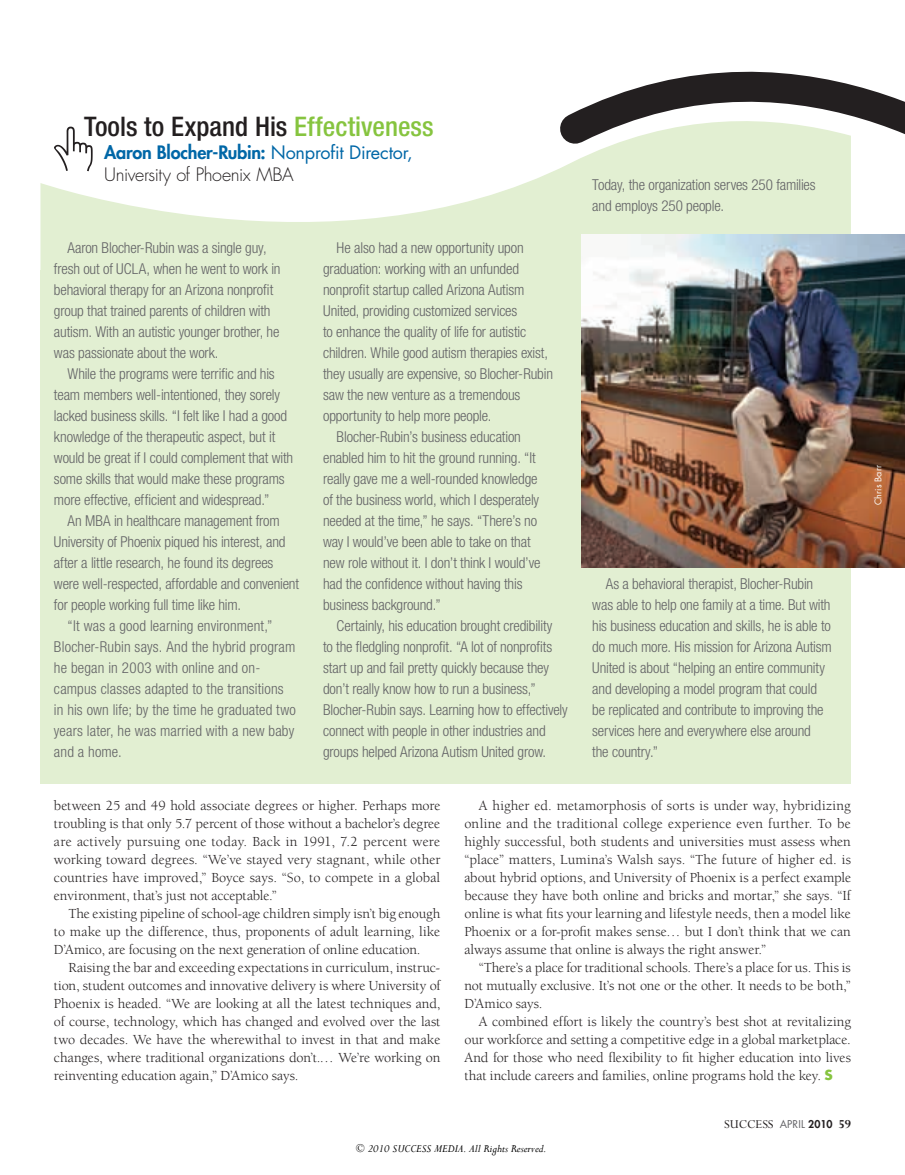
<style>
.page{position:relative;width:905px;height:1175px;background:#fff}
.page>*{position:absolute;margin:0;border:0;box-sizing:border-box;transform-origin:0 0}
.t1{font:500 condensed 27px "Helvetica Neue LT Std";color:#231f20}
.t2{font:300 18px/22.5px "Futura Std";letter-spacing:-.025em;color:#231f20}
.t3{font:300 condensed 15px/21px "Helvetica Neue LT Std";letter-spacing:-.01em;color:#636366}
.t4{font:300 condensed 15px "Helvetica Neue LT Std";letter-spacing:.01em;color:#636366}
.t5{font:14.25px "Berkeley Std";letter-spacing:-.005em;color:#231f20}
.t6{font:14.25px "Berkeley Std";letter-spacing:.015em;color:#231f20}
.t7{font:13.5px "Perpetua Std";color:#231f20}
.t8{font:italic 12px "Perpetua";color:#000}
.t9{font:9px "Futura Std";letter-spacing:.01em;color:#fff}
.s1{color:#86c43f}
.s2{font-weight:800;color:#0067a7}
.s3{font-weight:400;color:#0067a7}
.s4{font-family:"Futura Std";font-weight:700;font-size:13.5px;color:#86c43f}
.s5{font-family:"Futura Std";font-size:10.5px;color:#636366}
.s6{font-family:"Futura Std";font-weight:800;font-size:10.5px}
.s7{font-weight:700}
</style>
<div class="page">
<svg style="left:40px;top:126px;width:810px;height:144px;fill:#e2efd2"></svg>
<div style="left:40px;top:270px;width:810px;height:513px;background:#e2efd2"></div>
<svg style="left:54px;top:127px;width:39px;height:44px"></svg>
<img style="left:581px;top:235px;width:323px;height:332px">
<svg style="left:534px;top:71px;width:370px;height:137px"></svg>
<p class="t1" style="left:84px;top:117px;width:351px">Tools to Expand His <span class="s1">Effectiveness</span></p>
<p class="t2" style="left:104px;top:142px;width:310px"><span class="s2">Aaron Blocher-Rubin:</span> <span class="s3">Nonprofit Director,<br></span>University of Phoenix MBA</p>
<p class="t3" style="left:67px;top:239px;width:201px">Aaron Blocher-Rubin was a single guy,</p>
<p class="t3" style="left:54px;top:260px;width:228px">fresh out of UCLA, when he went to work in</p>
<p class="t3" style="left:54px;top:281px;width:221px">behavioral therapy for an Arizona nonprofit</p>
<p class="t3" style="left:54px;top:302px;width:218px">group that trained parents of children with</p>
<p class="t3" style="left:54px;top:323px;width:227px">autism. With an autistic younger brother, he</p>
<p class="t3" style="left:54px;top:344px;width:166px">was passionate about the work.</p>
<p class="t3" style="left:67px;top:365px;width:209px">While the programs were terrific and his</p>
<p class="t3" style="left:54px;top:386px;width:228px">team members well-intentioned, they sorely</p>
<p class="t3" style="left:54px;top:407px;width:235px">lacked business skills. “I felt like I had a good</p>
<p class="t3" style="left:54px;top:428px;width:223px">knowledge of the therapeutic aspect, but it</p>
<p class="t3" style="left:54px;top:449px;width:241px">would be great if I could complement that with</p>
<p class="t3" style="left:54px;top:470px;width:232px">some skills that would make these programs</p>
<p class="t3" style="left:54px;top:491px;width:217px">more effective, efficient and widespread.”</p>
<p class="t3" style="left:67px;top:512px;width:214px">An MBA in healthcare management from</p>
<p class="t3" style="left:54px;top:533px;width:233px">University of Phoenix piqued his interest, and</p>
<p class="t3" style="left:54px;top:554px;width:221px">after a little research, he found its degrees</p>
<p class="t3" style="left:54px;top:575px;width:246px">were well-respected, affordable and convenient</p>
<p class="t3" style="left:54px;top:596px;width:188px">for people working full time like him.</p>
<p class="t4" style="left:67px;top:620px;width:206px">“It was a good learning environment,”</p>
<p class="t4" style="left:54px;top:641px;width:243px">Blocher-Rubin says. And the hybrid program</p>
<p class="t4" style="left:54px;top:662px;width:208px">he began in 2003 with online and on-</p>
<p class="t4" style="left:54px;top:683px;width:231px">campus classes adapted to the transitions</p>
<p class="t4" style="left:54px;top:704px;width:243px">in his own life; by the time he graduated two</p>
<p class="t4" style="left:54px;top:725px;width:242px">years later, he was married with a new baby</p>
<p class="t3" style="left:54px;top:743px;width:69px">and a home.</p>
<p class="t3" style="left:336px;top:239px;width:189px">He also had a new opportunity upon</p>
<p class="t3" style="left:323px;top:260px;width:197px">graduation: working with an unfunded</p>
<p class="t3" style="left:323px;top:281px;width:203px">nonprofit startup called Arizona Autism</p>
<p class="t3" style="left:323px;top:302px;width:196px">United, providing customized services</p>
<p class="t3" style="left:323px;top:323px;width:205px">to enhance the quality of life for autistic</p>
<p class="t3" style="left:323px;top:344px;width:226px">children. While good autism therapies exist,</p>
<p class="t3" style="left:323px;top:365px;width:231px">they usually are expensive, so Blocher-Rubin</p>
<p class="t3" style="left:323px;top:386px;width:199px">saw the new venture as a tremendous</p>
<p class="t3" style="left:323px;top:407px;width:170px">opportunity to help more people.</p>
<p class="t3" style="left:336px;top:428px;width:186px">Blocher-Rubin’s business education</p>
<p class="t3" style="left:323px;top:449px;width:214px">enabled him to hit the ground running. “It</p>
<p class="t3" style="left:323px;top:470px;width:216px">really gave me a well-rounded knowledge</p>
<p class="t3" style="left:323px;top:491px;width:217px">of the business world, which I desperately</p>
<p class="t3" style="left:323px;top:512px;width:215px">needed at the time,” he says. “There’s no</p>
<p class="t3" style="left:323px;top:533px;width:209px">way I would’ve been able to take on that</p>
<p class="t3" style="left:323px;top:554px;width:219px">new role without it. I don’t think I would’ve</p>
<p class="t3" style="left:323px;top:575px;width:201px">had the confidence without having this</p>
<p class="t3" style="left:323px;top:596px;width:119px">business background.”</p>
<p class="t3" style="left:336px;top:617px;width:217px">Certainly, his education brought credibility</p>
<p class="t3" style="left:323px;top:638px;width:231px">to the fledgling nonprofit. “A lot of nonprofits</p>
<p class="t3" style="left:323px;top:659px;width:227px">start up and fail pretty quickly because they</p>
<p class="t3" style="left:323px;top:680px;width:214px">don’t really know how to run a business,”</p>
<p class="t3" style="left:323px;top:701px;width:246px">Blocher-Rubin says. Learning how to effectively</p>
<p class="t3" style="left:323px;top:722px;width:224px">connect with people in other industries and</p>
<p class="t3" style="left:323px;top:743px;width:224px">groups helped Arizona Autism United grow.</p>
<p class="t3" style="left:592px;top:176px;width:225px">Today, the organization serves 250 families and employs 250 people.</p>
<p class="t3" style="left:592px;top:575px;width:241px;text-indent:14px">As a behavioral therapist, Blocher-Rubin was able to help one family at a time. But with his business education and skills, he is able to do much more. His mission for Arizona Autism United is about “helping an entire community and developing a model program that could be replicated and contribute to improving the services here and everywhere else around<br>the country.”</p>
<p class="t5" style="left:54px;top:800px;width:388px">between 25 and 49 hold associate degrees or higher. Perhaps more</p>
<p class="t5" style="left:54px;top:818px;width:388px">troubling is that only 5.7 percent of those without a bachelor’s degree</p>
<p class="t6" style="left:54px;top:836px;width:388px">are actively pursuing one today. Back in 1991, 7.2 percent were</p>
<p class="t5" style="left:54px;top:854px;width:388px">working toward degrees. “We’ve stayed very stagnant, while other</p>
<p class="t5" style="left:54px;top:872px;width:388px">countries have improved,” Boyce says. “So, to compete in a global</p>
<p class="t5" style="left:54px;top:890px;width:224px">environment, that’s just not acceptable.”</p>
<p class="t5" style="left:68px;top:908px;width:373px">The existing pipeline of school-age children simply isn’t big enough</p>
<p class="t5" style="left:54px;top:926px;width:388px">to make up the difference, thus, proponents of adult learning, like</p>
<p class="t5" style="left:54px;top:944px;width:368px">D’Amico, are focusing on the next generation of online education.</p>
<p class="t5" style="left:68px;top:962px;width:373px">Raising the bar and exceeding expectations in curriculum, instruc-</p>
<p class="t5" style="left:54px;top:980px;width:388px">tion, student outcomes and innovative delivery is where University of</p>
<p class="t5" style="left:54px;top:998px;width:388px">Phoenix is headed. “We are looking at all the latest techniques and,</p>
<p class="t5" style="left:54px;top:1016px;width:388px">of course, technology, which has changed and evolved over the last</p>
<p class="t5" style="left:54px;top:1034px;width:388px">two decades. We have the wherewithal to invest in that and make</p>
<p class="t5" style="left:54px;top:1052px;width:388px">changes, where traditional organizations don’t.… We’re working on</p>
<p class="t5" style="left:54px;top:1070px;width:246px">reinventing education again,” D’Amico says.</p>
<p class="t5" style="left:479px;top:800px;width:373px">A higher ed. metamorphosis of sorts is under way, hybridizing</p>
<p class="t5" style="left:464px;top:818px;width:388px">online and the traditional college experience even further. To be</p>
<p class="t5" style="left:464px;top:836px;width:388px">highly successful, both students and universities must assess when</p>
<p class="t5" style="left:464px;top:854px;width:388px">“place” matters, Lumina’s Walsh says. “The future of higher ed. is</p>
<p class="t5" style="left:464px;top:872px;width:388px">about hybrid options, and University of Phoenix is a perfect example</p>
<p class="t5" style="left:464px;top:890px;width:388px">because they have both online and bricks and mortar,” she says. “If</p>
<p class="t5" style="left:464px;top:908px;width:388px">online is what fits your learning and lifestyle needs, then a model like</p>
<p class="t5" style="left:464px;top:926px;width:388px">Phoenix or a for-profit makes sense… but I don’t think that we can</p>
<p class="t5" style="left:464px;top:944px;width:303px">always assume that online is always the right answer.”</p>
<p class="t5" style="left:479px;top:962px;width:373px">“There’s a place for traditional schools. There’s a place for us. This is</p>
<p class="t5" style="left:464px;top:980px;width:388px">not mutually exclusive. It’s not one or the other. It needs to be both,”</p>
<p class="t5" style="left:464px;top:998px;width:80px">D’Amico says.</p>
<p class="t5" style="left:479px;top:1016px;width:373px">A combined effort is likely the country’s best shot at revitalizing</p>
<p class="t5" style="left:464px;top:1034px;width:388px">our workforce and setting a competitive edge in a global marketplace.</p>
<p class="t5" style="left:464px;top:1052px;width:388px">And for those who need flexibility to fit higher education into lives</p>
<p class="t5" style="left:464px;top:1070px;width:370px">that include careers and families, online programs hold the key. <span class="s4">S</span></p>
<p class="t7" style="left:724px;top:1119px;width:128px">SUCCESS <span class="s5">APRIL</span> <span class="s6">2010</span> <span class="s7">59</span></p>
<p class="t8" style="left:356px;top:1141px;width:192px">© 2010 SUCCESS MEDIA. All Rights Reserved.</p>
<p class="t9" style="left:874px;top:505px;width:41px;rotate:-90deg">Chris Barr</p>
</div>
